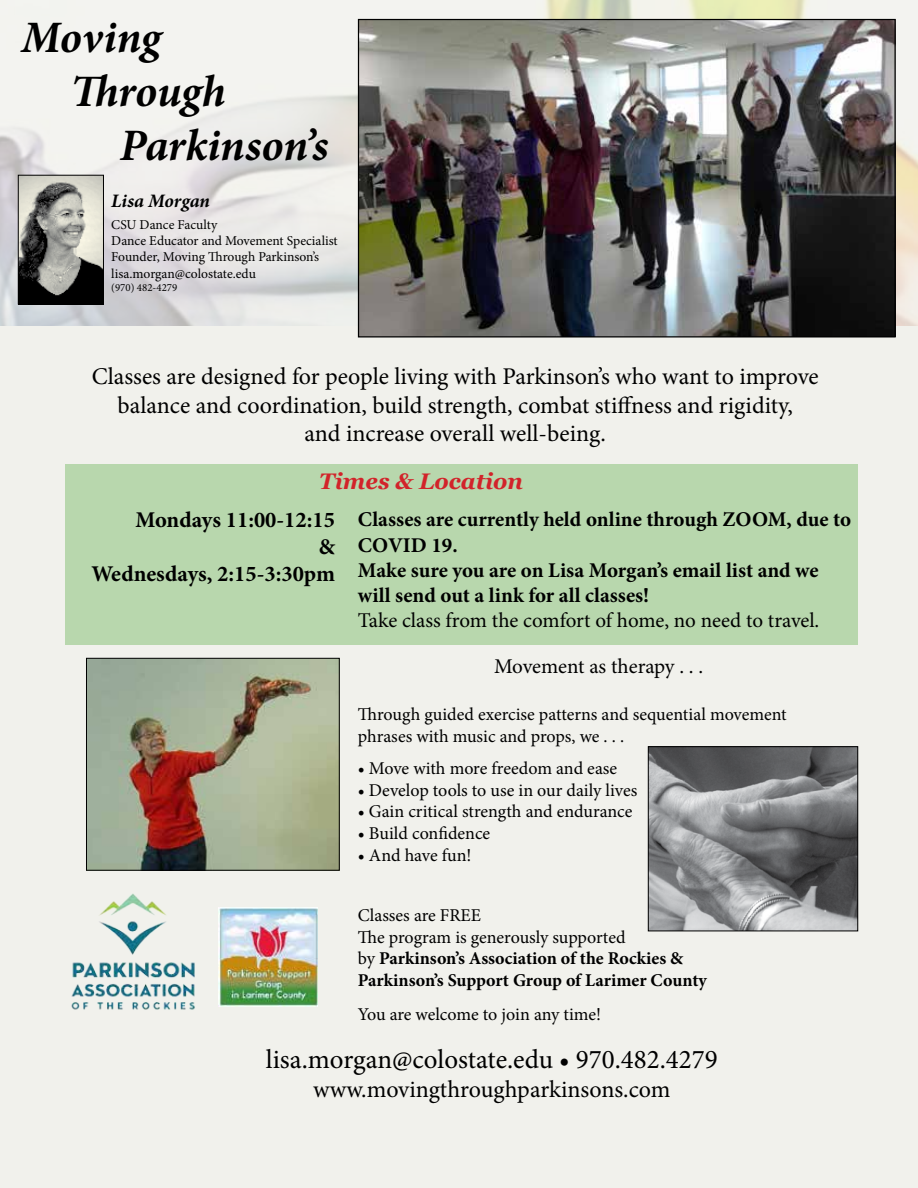
<style>
.page{position:relative;width:918px;height:1188px;background:#f1f1ec}
.page>*{position:absolute;margin:0;border:0;box-sizing:border-box;transform-origin:0 0}
.t1{font:italic 700 45px "Minion Pro";letter-spacing:-.005em;color:#000}
.t2{font:27px "Minion Pro";color:#000}
.t3{font:24px/28.8px "Minion Pro";color:#000;text-align:center}
.t4{font:700 22.5px/27px "Minion Pro";color:#000;text-align:right}
.t5{font:italic 700 22.5px "Georgia";color:#d2232a}
.t6{font:700 21px/25.2px "Minion Pro";color:#000}
.t7{font:21px "Minion Pro";letter-spacing:-.005em;color:#000}
.t8{font:italic 700 19.05px "Minion Pro";color:#000}
.t9{font:18px/21.6px "Minion Pro";letter-spacing:-.005em;color:#000}
.t10{font:700 18px/21.6px "Minion Pro";color:#000}
.t11{font:13.65px/16.4px "Minion Pro";letter-spacing:-.005em;color:#000}
.t12{font:10.8px "Minion Pro";color:#000}
.s1{font-weight:400}
</style>
<div class="page">
<div style="left:65px;top:464px;width:792px;height:181px;background:#b8d7ad"></div>
<img style="left:0;top:0;width:918px;height:325px">
<img style="left:20px;top:177px;width:82px;height:125px">
<div style="left:18px;top:175px;width:86px;height:129px;border:1px solid #000"></div>
<img style="left:360px;top:21px;width:534px;height:314px">
<img style="left:88px;top:660px;width:250px;height:209px">
<div style="left:86px;top:658px;width:254px;height:213px;border:1px solid #000"></div>
<img style="left:650px;top:748px;width:206px;height:181px">
<div style="left:648px;top:746px;width:210px;height:185px;border:1px solid #000"></div>
<img style="left:218px;top:908px;width:100px;height:98px">
<img style="left:71px;top:893px;width:124px;height:117px">
<h1 class="t1" style="left:21px;top:5px;width:141px">Moving</h1>
<h1 class="t1" style="left:70px;top:59px;width:157px">Through</h1>
<h1 class="t1" style="left:120px;top:113px;width:210px">Parkinson’s</h1>
<p class="t8" style="left:111px;top:188px;width:100px">Lisa Morgan</p>
<p class="t11" style="left:111px;top:216px;width:228px">CSU Dance Faculty<br>Dance Educator and Movement Specialist<br>Founder, Moving Through Parkinson’s lisa.morgan@colostate.edu</p>
<p class="t12" style="left:111px;top:280px;width:68px">(970) 482-4279</p>
<h3 class="t3" style="left:92px;top:362px;width:729px">Classes are designed for people living with Parkinson’s who want to improve balance and coordination, build strength, combat stiffness and rigidity,<br>and increase overall well-being.</h3>
<p class="t5" style="left:319px;top:465px;width:205px">Times &amp; Location</p>
<p class="t6" style="left:358px;top:507px;width:495px">Classes are currently held online through ZOOM, due to COVID 19.<br>Make sure you are on Lisa Morgan’s email list and we will send out a link for all classes!</p>
<p class="t7" style="left:358px;top:606px;width:463px">Take class from the comfort of home, no need to travel.</p>
<p class="t4" style="left:91px;top:506px;width:245px">Mondays 11:00-12:15<br>&amp;<br>Wednesdays, 2:15-3:30pm</p>
<p class="t7" style="left:494px;top:653px;width:211px">Movement as therapy . . .</p>
<p class="t9" style="left:358px;top:704px;width:430px">Through guided exercise patterns and sequential movement phrases with music and props, we . . .</p>
<p class="t9" style="left:358px;top:758px;width:261px">• Move with more freedom and ease</p>
<p class="t9" style="left:358px;top:779px;width:281px">• Develop tools to use in our daily lives</p>
<p class="t9" style="left:358px;top:801px;width:276px">• Gain critical strength and endurance</p>
<p class="t9" style="left:358px;top:823px;width:134px">• Build confidence</p>
<p class="t9" style="left:358px;top:844px;width:115px">• And have fun!</p>
<p class="t10" style="left:358px;top:904px;width:350px"><span class="s1">Classes are FREE<br>The program is generously supported<br>by</span> Parkinson’s Association of the Rockies &amp; Parkinson’s Support Group of Larimer County</p>
<p class="t9" style="left:358px;top:1004px;width:245px">You are welcome to join any time!</p>
<h2 class="t2" style="left:266px;top:1042px;width:453px">lisa.morgan@colostate.edu • 970.482.4279</h2>
<h3 class="t3" style="left:313px;top:1075px;width:359px">www.movingthroughparkinsons.com</h3>
</div>
